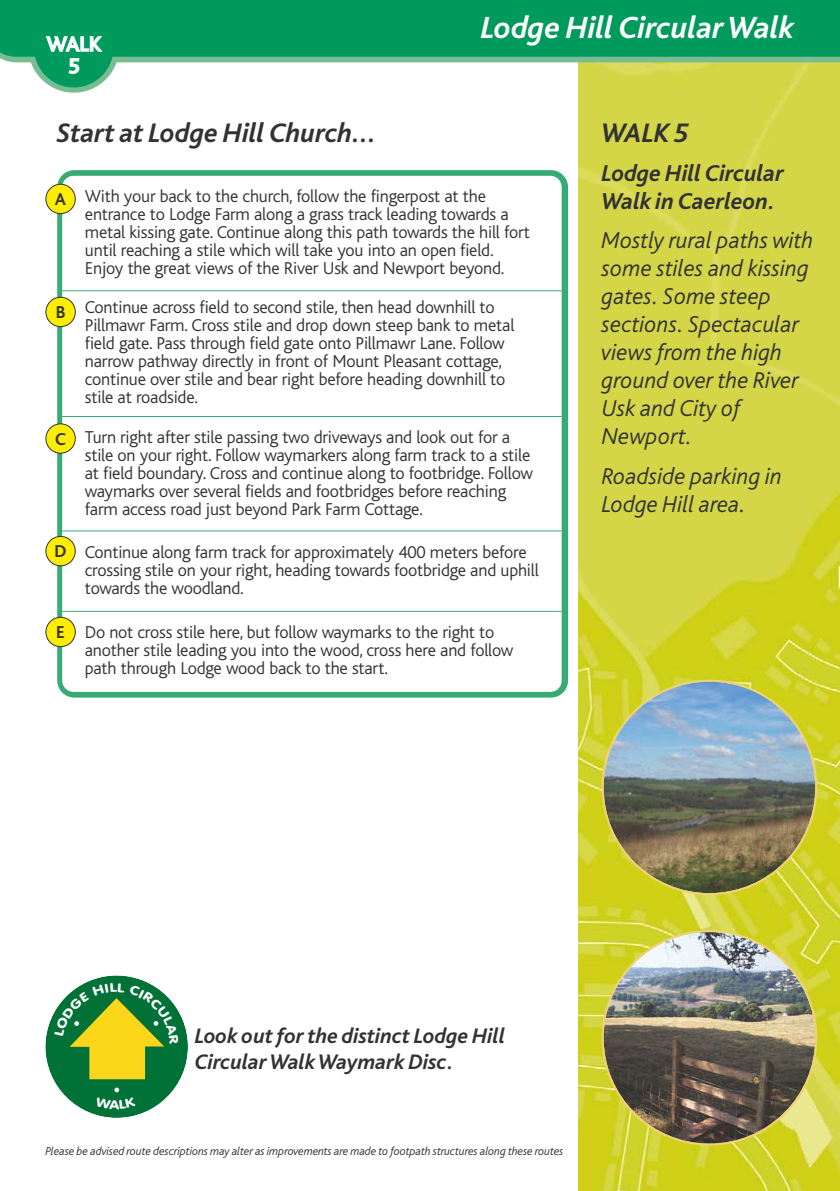
<style>
.page{position:relative;width:840px;height:1191px;background:#fff}
.page>*{position:absolute;margin:0;border:0;box-sizing:border-box;transform-origin:0 0}
.t1{font:italic 700 32px "Bliss";color:#fff}
.t2{font:italic 700 28px "Bliss";color:#323235}
.t3{font:italic 300 24px/28px "Bliss";color:#323235}
.t4{font:italic 700 24px/28px "Bliss";color:#323235}
.t5{font:italic 700 22px/26px "Bliss";color:#323235}
.t6{font:700 22px/22px "Bliss";color:#fff;text-align:center}
.t7{font:300 18px/18px "Bliss";letter-spacing:-.01em;color:#323235}
.t8{font:700 18px "Bliss";color:#323235}
.t9{font:italic 300 12px "Bliss";letter-spacing:-.01em;color:#323235}
</style>
<div class="page">
<img style="left:578px;top:62px;width:261px;height:1129px">
<div style="left:0;top:57px;width:839px;height:5px;background:#76bd92"></div>
<svg style="left:28px;top:2px;width:91px;height:91px"></svg>
<div style="left:0;top:0;width:839px;height:57px;background:#009a5c"></div>
<div style="left:34px;top:8px;width:79px;height:79px;background:#009a5c;border-radius:50%"></div>
<div style="left:57px;top:170px;width:510px;height:527px;background:#37ab74;border-radius:17px"></div>
<div style="left:62px;top:176px;width:499px;height:516px;background:#fff;border-radius:11px"></div>
<hr style="left:62px;top:290px;width:499px;height:1px;background:#37ab74">
<hr style="left:62px;top:416px;width:499px;height:1px;background:#37ab74">
<hr style="left:62px;top:530px;width:499px;height:1px;background:#37ab74">
<hr style="left:62px;top:611px;width:499px;height:1px;background:#37ab74">
<div style="left:46px;top:184px;width:29px;height:30px;background:#ffed00;border-radius:50%"></div>
<div style="left:45px;top:184px;width:31px;height:30px;border:2px solid #323235;border-radius:50%"></div>
<div style="left:46px;top:297px;width:29px;height:30px;background:#ffed00;border-radius:50%"></div>
<div style="left:45px;top:297px;width:31px;height:30px;border:2px solid #323235;border-radius:50%"></div>
<div style="left:46px;top:424px;width:29px;height:29px;background:#ffed00;border-radius:50%"></div>
<div style="left:45px;top:423px;width:31px;height:31px;border:2px solid #323235;border-radius:50%"></div>
<div style="left:46px;top:536px;width:29px;height:30px;background:#ffed00;border-radius:50%"></div>
<div style="left:45px;top:536px;width:31px;height:30px;border:2px solid #323235;border-radius:50%"></div>
<div style="left:46px;top:617px;width:29px;height:29px;background:#ffed00;border-radius:50%"></div>
<div style="left:45px;top:617px;width:31px;height:30px;border:2px solid #323235;border-radius:50%"></div>
<img style="left:601px;top:679px;width:215px;height:216px">
<img style="left:601px;top:930px;width:215px;height:215px">
<div style="left:45px;top:975px;width:143px;height:143px;background:#007238;border-radius:50%"></div>
<svg style="left:54px;top:983px;width:124px;height:96px"></svg>
<svg style="left:114px;top:1087px;width:6px;height:6px"></svg>
<p class="t6" style="left:46px;top:36px;width:57px">WALK<br>5</p>
<h1 class="t1" style="left:480px;top:17px;width:315px">Lodge Hill Circular Walk</h1>
<h2 class="t2" style="left:57px;top:123px;width:321px">Start at Lodge Hill Church...</h2>
<p class="t8" style="left:55px;top:193px;width:13px">A</p>
<p class="t8" style="left:56px;top:306px;width:11px">B</p>
<p class="t8" style="left:55px;top:433px;width:12px">C</p>
<p class="t8" style="left:55px;top:545px;width:14px">D</p>
<p class="t8" style="left:56px;top:626px;width:10px">E</p>
<p class="t7" style="left:85px;top:189px;width:446px">With your back to the church, follow the fingerpost at the entrance to Lodge Farm along a grass track leading towards a metal kissing gate. Continue along this path towards the hill fort until reaching a stile which will take you into an open field.<br>Enjoy the great views of the River Usk and Newport beyond.</p>
<p class="t7" style="left:85px;top:300px;width:431px">Continue across field to second stile, then head downhill to Pillmawr Farm. Cross stile and drop down steep bank to metal field gate. Pass through field gate onto Pillmawr Lane. Follow narrow pathway directly in front of Mount Pleasant cottage, continue over stile and bear right before heading downhill to stile at roadside.</p>
<p class="t7" style="left:85px;top:429px;width:449px">Turn right after stile passing two driveways and look out for a stile on your right. Follow waymarkers along farm track to a stile at field boundary. Cross and continue along to footbridge. Follow waymarks over several fields and footbridges before reaching farm access road just beyond Park Farm Cottage.</p>
<p class="t7" style="left:85px;top:545px;width:455px">Continue along farm track for approximately 400 meters before crossing stile on your right, heading towards footbridge and uphill towards the woodland.</p>
<p class="t7" style="left:85px;top:625px;width:430px">Do not cross stile here, but follow waymarks to the right to another stile leading you into the wood, cross here and follow path through Lodge wood back to the start.</p>
<h2 class="t2" style="left:601px;top:123px;width:89px">WALK 5</h2>
<h3 class="t4" style="left:601px;top:162px;width:184px">Lodge Hill Circular<br>Walk in Caerleon.</h3>
<h3 class="t3" style="left:601px;top:229px;width:213px">Mostly rural paths with some stiles and kissing gates. Some steep sections. Spectacular views from the high ground over the River<br>Usk and City of<br>Newport.</h3>
<h3 class="t3" style="left:601px;top:464px;width:182px">Roadside parking in<br>Lodge Hill area.</h3>
<p class="t5" style="left:195px;top:1025px;width:312px">Look out for the distinct Lodge Hill<br>Circular Walk Waymark Disc.</p>
<p class="t9" style="left:45px;top:1146px;width:519px">Please be advised route descriptions may alter as improvements are made to footpath structures along these routes</p>
</div>
